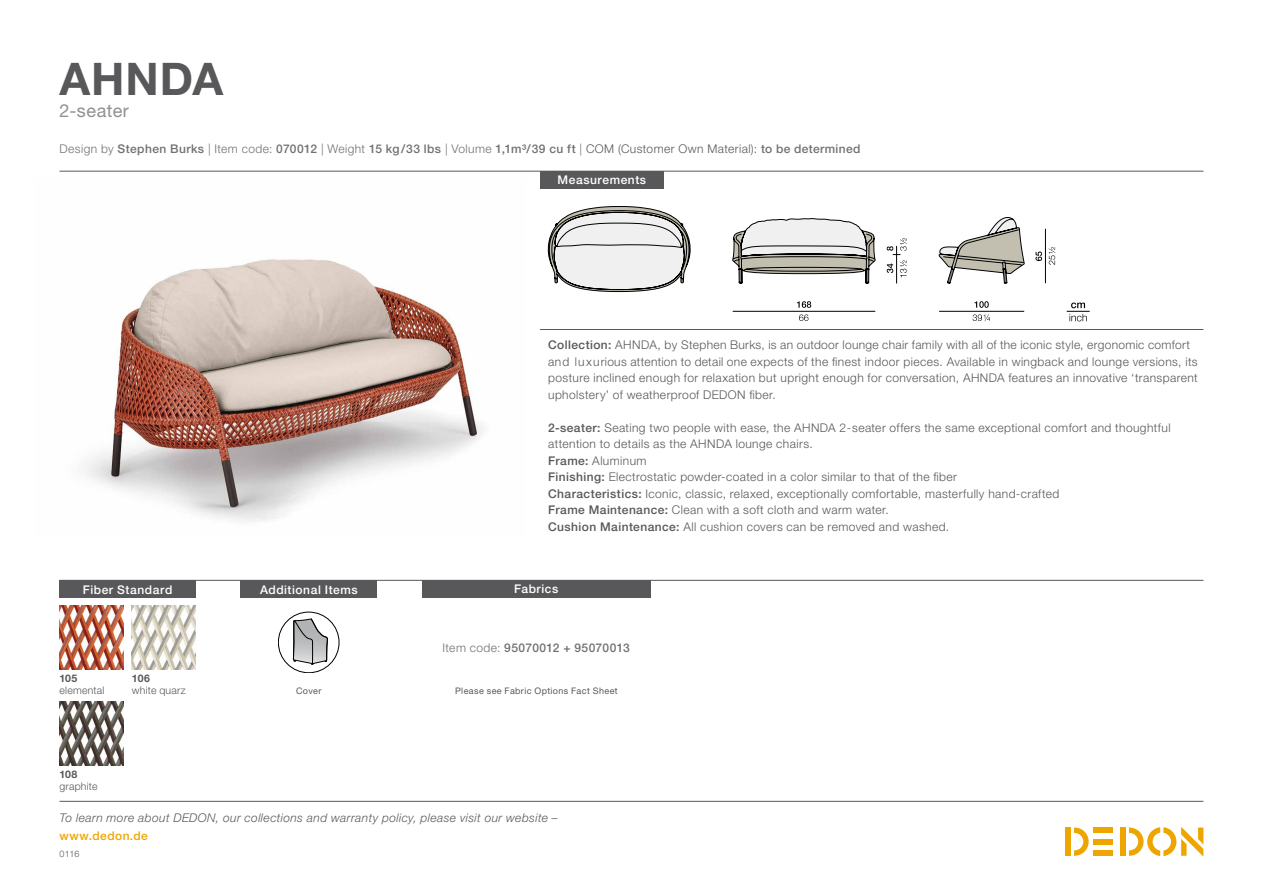
<style>
.page{position:relative;width:1263px;height:893px;background:#fff}
.page>*{position:absolute;margin:0;border:0;box-sizing:border-box;transform-origin:0 0}
.t1{font:700 45px "Helvetica Neue LT";letter-spacing:.02em;color:#58585a}
.t2{font:18px "Helvetica Neue LT";letter-spacing:.03em;color:#928f8f}
.t3{font:300 12px/16.5px "Helvetica Neue LT";letter-spacing:.035em;color:#58585a}
.t4{font:500 12px "Helvetica Neue LT";letter-spacing:.03em;color:#727171}
.t5{font:italic 300 12px "Helvetica Neue LT";letter-spacing:.035em;color:#58585a}
.t6{font:500 12px "Helvetica Neue LT";letter-spacing:.045em;color:#fff}
.t7{font:500 12px "Helvetica Neue LT";letter-spacing:.035em;color:#eea500}
.t8{font:300 10.5px "Helvetica Neue LT";letter-spacing:.02em;color:#58585a}
.t9{font:700 10.5px "Helvetica Neue LT";letter-spacing:.015em;color:#58585a}
.t10{font:9px "Helvetica Neue LT";letter-spacing:.045em;color:#58585a}
.t11{font:300 9px "Helvetica Neue LT";color:#58585a}
.s1{font-weight:300}
.s2{font-weight:300;color:#58585a}
.s3{font-weight:500}
</style>
<div class="page">
<div style="left:1120px;top:827px;width:5px;height:29px;background:#eea500"></div>
<div style="left:1094px;top:827px;width:19px;height:6px;background:#eea500"></div>
<div style="left:1094px;top:850px;width:19px;height:6px;background:#eea500"></div>
<div style="left:1094px;top:839px;width:19px;height:5px;background:#eea500"></div>
<svg style="left:1074px;top:827px;width:15px;height:29px"></svg>
<div style="left:1065px;top:827px;width:6px;height:29px;background:#eea500"></div>
<svg style="left:1129px;top:827px;width:74px;height:29px"></svg>
<hr style="left:60px;top:801px;width:1143px;height:1px;background:#565757">
<img style="left:85px;top:259px;width:398px;height:262px">
<img style="left:60px;top:605px;width:63px;height:64px">
<img style="left:60px;top:702px;width:63px;height:63px">
<img style="left:132px;top:605px;width:64px;height:64px">
<hr style="left:60px;top:580px;width:1143px;height:1px;background:#565757">
<hr style="left:60px;top:171px;width:1143px;height:1px;background:#565757">
<hr style="left:540px;top:329px;width:663px;height:1px;background:#565757">
<div style="left:540px;top:171px;width:124px;height:17px;background:#58585a"></div>
<div style="left:60px;top:580px;width:136px;height:18px;background:#58585a"></div>
<div style="left:422px;top:580px;width:228px;height:17px;background:#58585a"></div>
<div style="left:241px;top:580px;width:136px;height:18px;background:#58585a"></div>
<div style="left:278px;top:612px;width:61px;height:61px;border:1px solid #000;border-radius:50%"></div>
<svg style="left:293px;top:619px;width:35px;height:46px"></svg>
<svg style="left:1067px;top:303px;width:23px;height:18px"></svg>
<hr style="left:939px;top:311px;width:85px;height:1px;background:#010101">
<svg style="left:974px;top:301px;width:15px;height:7px"></svg>
<svg style="left:973px;top:314px;width:17px;height:7px"></svg>
<hr style="left:1045px;top:229px;width:1px;height:54px;background:#010101">
<svg style="left:1035px;top:252px;width:7px;height:9px"></svg>
<svg style="left:1048px;top:247px;width:7px;height:18px"></svg>
<hr style="left:896px;top:246px;width:1px;height:37px;background:#010101">
<svg style="left:887px;top:238px;width:20px;height:39px"></svg>
<hr style="left:733px;top:311px;width:142px;height:1px;background:#010101">
<svg style="left:797px;top:301px;width:14px;height:7px"></svg>
<svg style="left:799px;top:314px;width:9px;height:7px"></svg>
<svg style="left:939px;top:217px;width:85px;height:67px"></svg>
<svg style="left:732px;top:218px;width:143px;height:66px"></svg>
<svg style="left:548px;top:206px;width:143px;height:86px"></svg>
<h1 class="t1" style="left:60px;top:51px;width:165px">AHNDA</h1>
<h2 class="t2" style="left:60px;top:100px;width:71px">2-seater</h2>
<p class="t4" style="left:60px;top:142px;width:802px"><span class="s1">Design by</span> Stephen Burks <span class="s1">| Item code:</span> 070012 <span class="s1">| Weight</span> 15 kg/33 lbs <span class="s1">| Volume</span> 1,1m³/39 cu ft <span class="s1">|</span> <span class="s2">COM (Customer Own Material):</span> to be determined</p>
<p class="t6" style="left:558px;top:173px;width:90px">Measurements</p>
<p class="t6" style="left:83px;top:582px;width:91px">Fiber Standard</p>
<p class="t9" style="left:60px;top:671px;width:19px">105</p>
<p class="t8" style="left:60px;top:684px;width:46px">elemental</p>
<p class="t9" style="left:132px;top:671px;width:19px">106</p>
<p class="t8" style="left:132px;top:684px;width:55px">white quarz</p>
<p class="t9" style="left:60px;top:768px;width:19px">108</p>
<p class="t8" style="left:60px;top:780px;width:39px">graphite</p>
<p class="t6" style="left:260px;top:582px;width:99px">Additional Items</p>
<p class="t10" style="left:296px;top:686px;width:27px">Cover</p>
<p class="t3" style="left:548px;top:336px;width:651px"><span class="s3">Collection:</span> AHNDA, by Stephen Burks, is an outdoor lounge chair family with all of the iconic style, ergonomic comfort and luxurious attention to detail one expects of the finest indoor pieces. Available in wingback and lounge versions, its posture inclined enough for relaxation but upright enough for conversation, AHNDA features an innovative ‘transparent upholstery’ of weatherproof DEDON fiber.</p>
<p class="t3" style="left:548px;top:419px;width:624px"><span class="s3">2-seater:</span> Seating two people with ease, the AHNDA 2-seater offers the same exceptional comfort and thoughtful attention to details as the AHNDA lounge chairs.<br><span class="s3">Frame:</span> Aluminum<br><span class="s3">Finishing:</span> Electrostatic powder-coated in a color similar to that of the fiber<br><span class="s3">Characteristics:</span> Iconic, classic, relaxed, exceptionally comfortable, masterfully hand-crafted<br><span class="s3">Frame Maintenance:</span> Clean with a soft cloth and warm water.<br><span class="s3">Cushion Maintenance:</span> All cushion covers can be removed and washed.</p>
<p class="t6" style="left:514px;top:582px;width:46px">Fabrics</p>
<p class="t4" style="left:443px;top:640px;width:189px"><span class="s1">Item code:</span> 95070012 + 95070013</p>
<p class="t10" style="left:455px;top:685px;width:164px">Please see Fabric Options Fact Sheet</p>
<p class="t5" style="left:60px;top:811px;width:500px">To learn more about DEDON, our collections and warranty policy, please visit our website –</p>
<p class="t7" style="left:60px;top:829px;width:90px">www.dedon.de</p>
<p class="t11" style="left:60px;top:848px;width:21px">0116</p>
</div>
